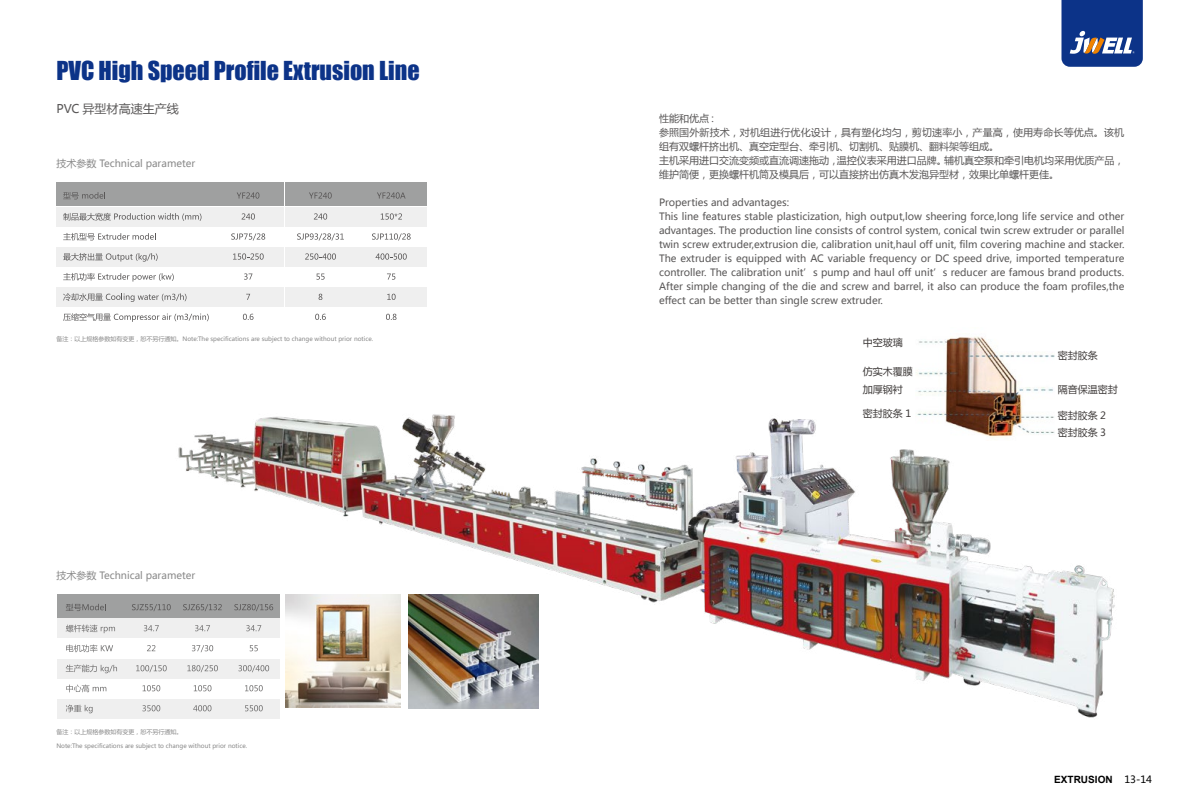
<style>
.page{position:relative;width:1191px;height:808px;background:#fff}
.page>*{position:absolute;margin:0;border:0;box-sizing:border-box;transform-origin:0 0}
.t1{font:24px "Impact";color:#0c3388}
.t2{font:12px "Microsoft Ya Hei";color:#595757}
.t3{font:10px/14px "Microsoft Ya Hei";color:#595757}
.t4{font:10px "Microsoft Ya Hei";color:#898989}
.t5{font:10px/16.6px "Microsoft Ya Hei";color:#3e3a39}
.t6{font:700 10px "Arial";color:#000}
.t7{font:6px "Microsoft Ya Hei";color:#898989}
.s1{font-family:"Microsoft Ya Hei";font-weight:400}
</style>
<div class="page">
<div style="left:56px;top:182px;width:157px;height:24px;background:#9fa0a0"></div>
<div style="left:56px;top:207px;width:157px;height:19px;background:#efefef"></div>
<div style="left:56px;top:247px;width:157px;height:20px;background:#efefef"></div>
<div style="left:214px;top:182px;width:70px;height:24px;background:#9fa0a0"></div>
<div style="left:285px;top:182px;width:70px;height:24px;background:#9fa0a0"></div>
<div style="left:356px;top:182px;width:70px;height:24px;background:#9fa0a0"></div>
<div style="left:214px;top:207px;width:70px;height:19px;background:#efefef"></div>
<div style="left:285px;top:207px;width:70px;height:19px;background:#efefef"></div>
<div style="left:356px;top:207px;width:70px;height:19px;background:#efefef"></div>
<div style="left:214px;top:247px;width:70px;height:20px;background:#efefef"></div>
<div style="left:285px;top:247px;width:70px;height:20px;background:#efefef"></div>
<div style="left:356px;top:247px;width:70px;height:20px;background:#efefef"></div>
<svg style="left:63px;top:213px;width:138px;height:8px"></svg>
<svg style="left:63px;top:192px;width:42px;height:7px"></svg>
<svg style="left:63px;top:233px;width:93px;height:8px"></svg>
<svg style="left:63px;top:253px;width:95px;height:9px"></svg>
<svg style="left:63px;top:273px;width:111px;height:9px"></svg>
<svg style="left:241px;top:213px;width:14px;height:7px"></svg>
<svg style="left:231px;top:233px;width:34px;height:8px"></svg>
<svg style="left:233px;top:253px;width:31px;height:7px"></svg>
<svg style="left:244px;top:273px;width:8px;height:7px"></svg>
<svg style="left:314px;top:213px;width:13px;height:7px"></svg>
<svg style="left:297px;top:233px;width:47px;height:8px"></svg>
<svg style="left:305px;top:253px;width:31px;height:7px"></svg>
<svg style="left:316px;top:273px;width:8px;height:7px"></svg>
<svg style="left:381px;top:213px;width:21px;height:7px"></svg>
<svg style="left:372px;top:233px;width:39px;height:8px"></svg>
<svg style="left:375px;top:253px;width:32px;height:7px"></svg>
<svg style="left:387px;top:273px;width:8px;height:7px"></svg>
<div style="left:56px;top:287px;width:157px;height:20px;background:#efefef"></div>
<div style="left:214px;top:287px;width:70px;height:20px;background:#efefef"></div>
<div style="left:285px;top:287px;width:70px;height:20px;background:#efefef"></div>
<div style="left:356px;top:287px;width:70px;height:20px;background:#efefef"></div>
<svg style="left:63px;top:293px;width:123px;height:9px"></svg>
<svg style="left:63px;top:313px;width:146px;height:9px"></svg>
<svg style="left:246px;top:294px;width:4px;height:6px"></svg>
<svg style="left:243px;top:314px;width:10px;height:6px"></svg>
<svg style="left:318px;top:294px;width:4px;height:6px"></svg>
<svg style="left:315px;top:314px;width:11px;height:6px"></svg>
<svg style="left:387px;top:294px;width:8px;height:6px"></svg>
<svg style="left:386px;top:314px;width:10px;height:6px"></svg>
<svg style="left:237px;top:192px;width:22px;height:7px"></svg>
<svg style="left:309px;top:192px;width:23px;height:7px"></svg>
<svg style="left:377px;top:192px;width:28px;height:7px"></svg>
<svg style="left:1061px;top:0;width:81px;height:67px;background:#2c4b91"></svg>
<img style="left:175px;top:414px;width:940px;height:305px">
<img style="left:286px;top:595px;width:114px;height:113px">
<img style="left:408px;top:595px;width:131px;height:113px">
<img style="left:915px;top:336px;width:139px;height:104px">
<div style="left:57px;top:594px;width:68px;height:24px;background:#9fa0a0"></div>
<div style="left:57px;top:618px;width:68px;height:20px;background:#efefef"></div>
<div style="left:57px;top:659px;width:68px;height:19px;background:#efefef"></div>
<div style="left:57px;top:699px;width:68px;height:19px;background:#efefef"></div>
<div style="left:126px;top:594px;width:51px;height:24px;background:#9fa0a0"></div>
<div style="left:177px;top:594px;width:51px;height:24px;background:#9fa0a0"></div>
<div style="left:126px;top:618px;width:51px;height:20px;background:#efefef"></div>
<div style="left:177px;top:618px;width:51px;height:20px;background:#efefef"></div>
<div style="left:126px;top:639px;width:51px;height:19px;background:#fff"></div>
<div style="left:177px;top:639px;width:51px;height:19px;background:#fff"></div>
<div style="left:126px;top:659px;width:51px;height:19px;background:#efefef"></div>
<div style="left:177px;top:659px;width:51px;height:19px;background:#efefef"></div>
<div style="left:126px;top:679px;width:51px;height:19px;background:#fff"></div>
<div style="left:177px;top:679px;width:51px;height:19px;background:#fff"></div>
<div style="left:126px;top:699px;width:51px;height:19px;background:#efefef"></div>
<div style="left:177px;top:699px;width:51px;height:19px;background:#efefef"></div>
<div style="left:229px;top:594px;width:51px;height:24px;background:#9fa0a0"></div>
<div style="left:229px;top:618px;width:51px;height:20px;background:#efefef"></div>
<div style="left:229px;top:639px;width:51px;height:19px;background:#fff"></div>
<div style="left:229px;top:659px;width:51px;height:19px;background:#efefef"></div>
<div style="left:229px;top:679px;width:51px;height:19px;background:#fff"></div>
<div style="left:229px;top:699px;width:51px;height:19px;background:#efefef"></div>
<svg style="left:66px;top:604px;width:40px;height:7px"></svg>
<svg style="left:66px;top:624px;width:49px;height:9px"></svg>
<svg style="left:66px;top:644px;width:47px;height:8px"></svg>
<svg style="left:66px;top:664px;width:51px;height:9px"></svg>
<svg style="left:66px;top:684px;width:40px;height:8px"></svg>
<svg style="left:66px;top:704px;width:27px;height:9px"></svg>
<svg style="left:144px;top:625px;width:15px;height:6px"></svg>
<svg style="left:147px;top:645px;width:8px;height:6px"></svg>
<svg style="left:136px;top:665px;width:31px;height:7px"></svg>
<svg style="left:143px;top:685px;width:17px;height:6px"></svg>
<svg style="left:142px;top:705px;width:18px;height:6px"></svg>
<svg style="left:195px;top:625px;width:15px;height:6px"></svg>
<svg style="left:192px;top:645px;width:21px;height:7px"></svg>
<svg style="left:187px;top:665px;width:31px;height:7px"></svg>
<svg style="left:194px;top:685px;width:17px;height:6px"></svg>
<svg style="left:193px;top:705px;width:18px;height:6px"></svg>
<svg style="left:246px;top:625px;width:15px;height:6px"></svg>
<svg style="left:250px;top:645px;width:8px;height:6px"></svg>
<svg style="left:238px;top:665px;width:31px;height:7px"></svg>
<svg style="left:245px;top:685px;width:18px;height:6px"></svg>
<svg style="left:245px;top:705px;width:18px;height:6px"></svg>
<svg style="left:132px;top:604px;width:39px;height:7px"></svg>
<svg style="left:183px;top:604px;width:39px;height:7px"></svg>
<svg style="left:234px;top:604px;width:39px;height:7px"></svg>
<h1 class="t1" style="left:56px;top:52px;width:365px">PVC High Speed Profile Extrusion Line</h1>
<p class="t2" style="left:56px;top:101px;width:124px">PVC 异型材高速生产线</p>
<p class="t4" style="left:56px;top:157px;width:140px">技术参数 Technical parameter</p>
<p class="t7" style="left:56px;top:335px;width:318px">备注：以上规格参数如有变更，恕不另行通知。Note:The specifications are subject to change without prior notice.</p>
<p class="t4" style="left:56px;top:568px;width:140px">技术参数 Technical parameter</p>
<p class="t7" style="left:56px;top:728px;width:127px">备注：以上规格参数如有变更，恕不另行通知。</p>
<p class="t7" style="left:56px;top:742px;width:192px">Note:The specifications are subject to change without prior notice.</p>
<p class="t3" style="left:659px;top:111px;width:467px">性能和优点 :<br>参照国外新技术，对机组进行优化设计，具有塑化均匀，剪切速率小，产量高，使用寿命长等优点。该机组有双螺杆挤出机、真空定型台、牵引机、切割机、贴膜机、翻料架等组成。<br>主机采用进口交流变频或直流调速拖动，温控仪表采用进口品牌。辅机真空泵和牵引电机均采用优质产品，维护简便，更换螺杆机筒及模具后，可以直接挤出仿真木发泡异型材，效果比单螺杆更佳。</p>
<p class="t3" style="left:659px;top:195px;width:467px">Properties and advantages:<br>This line features stable plasticization, high output,low sheering force,long life service and other advantages. The production line consists of control system, conical twin screw extruder or parallel twin screw extruder,extrusion die, calibration unit,haul off unit, film covering machine and stacker.<br>The extruder is equipped with AC variable frequency or DC speed drive, imported temperature controller. The calibration unit’s pump and haul off unit’s reducer are famous brand products.<br>After simple changing of the die and screw and barrel, it also can produce the foam profiles,the effect can be better than single screw extruder.</p>
<p class="t5" style="left:863px;top:334px;width:41px">中空玻璃</p>
<p class="t5" style="left:863px;top:363px;width:51px">仿实木覆膜</p>
<p class="t5" style="left:863px;top:381px;width:41px">加厚钢衬</p>
<p class="t5" style="left:863px;top:405px;width:50px">密封胶条 1</p>
<p class="t5" style="left:1057px;top:347px;width:41px">密封胶条</p>
<p class="t5" style="left:1057px;top:380px;width:61px">隔音保温密封</p>
<p class="t5" style="left:1057px;top:407px;width:50px">密封胶条 2密封胶条 3</p>
<p class="t6" style="left:1054px;top:772px;width:99px">EXTRUSION <span class="s1">13-14</span></p>
</div>
